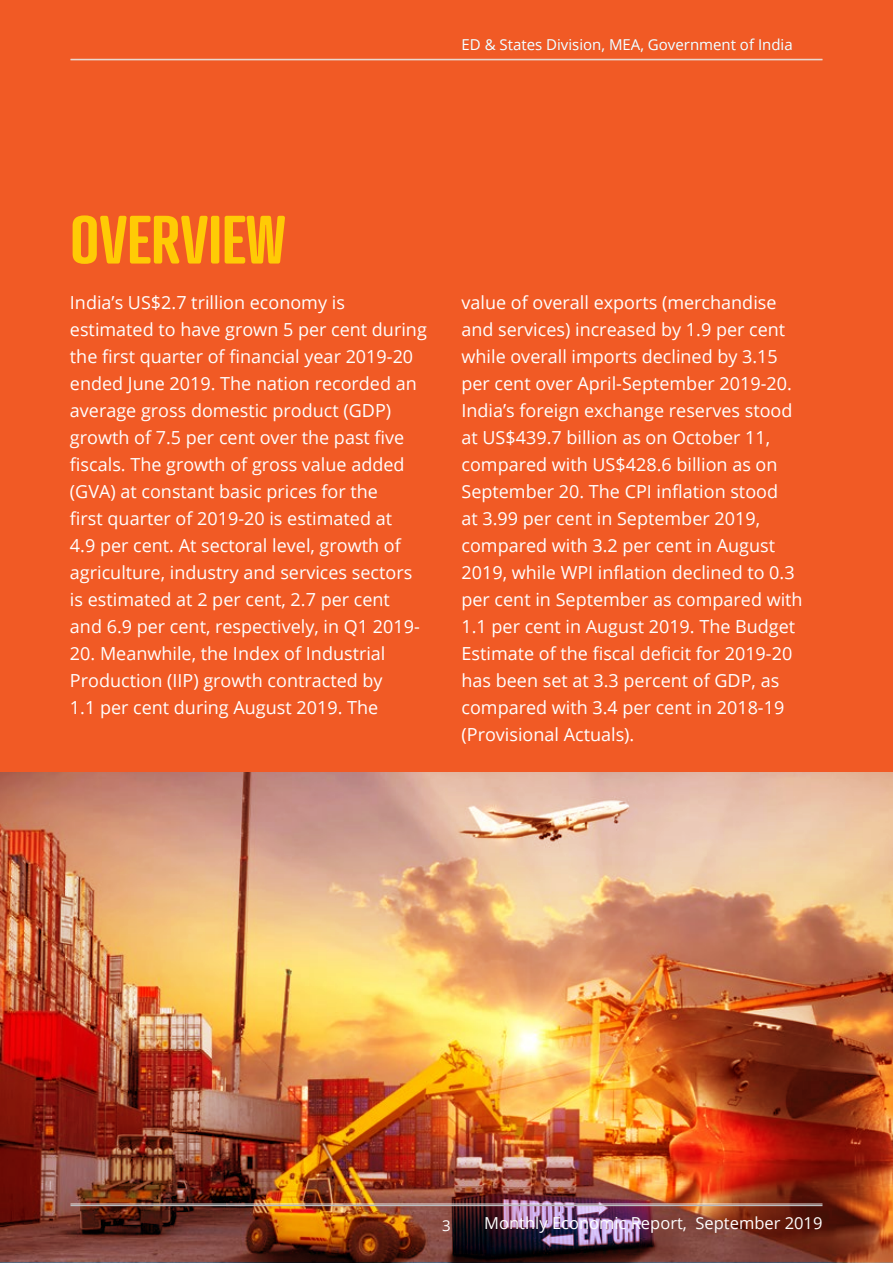
<style>
.page{position:relative;width:893px;height:1263px;background:#fff}
.page>*{position:absolute;margin:0;border:0;box-sizing:border-box;transform-origin:0 0}
.t1{font:600 66px "Atrament";color:#ffcb05}
.t2{font:18px/27px "Open Sans";color:#fff}
.t3{font:16.5px "Open Sans";color:#fff}
.t4{font:15px "Open Sans";color:#fff}
</style>
<div class="page">
<img style="left:0;top:1px;width:893px;height:1261px">
<hr style="left:70px;top:1203px;width:752px;height:2px;background:#fff">
<hr style="left:70px;top:59px;width:752px;height:1px;background:#fff">
<hr style="left:70px;top:1205px;width:752px;height:1px;background:#bcbec0">
<p class="t4" style="left:461px;top:34px;width:333px">ED &amp; States Division, MEA, Government of India</p>
<h1 class="t1" style="left:70px;top:198px;width:217px">OVERVIEW</h1>
<p class="t2" style="left:70px;top:288px;width:358px">India’s US$2.7 trillion economy is estimated to have grown 5 per cent during the first quarter of financial year 2019-20 ended June 2019. The nation recorded an average gross domestic product (GDP) growth of 7.5 per cent over the past five fiscals. The growth of gross value added (GVA) at constant basic prices for the<br>first quarter of 2019-20 is estimated at<br>4.9 per cent. At sectoral level, growth of agriculture, industry and services sectors is estimated at 2 per cent, 2.7 per cent<br>and 6.9 per cent, respectively, in Q1 2019-</p>
<p class="t2" style="left:70px;top:639px;width:317px">20. Meanwhile, the Index of Industrial<br>Production (IIP) growth contracted by<br>1.1 per cent during August 2019. The</p>
<p class="t2" style="left:461px;top:288px;width:343px">value of overall exports (merchandise and services) increased by 1.9 per cent while overall imports declined by 3.15 per cent over April-September 2019-20.<br>India’s foreign exchange reserves stood at US$439.7 billion as on October 11, compared with US$428.6 billion as on September 20. The CPI inflation stood<br>at 3.99 per cent in September 2019, compared with 3.2 per cent in August 2019, while WPI inflation declined to 0.3 per cent in September as compared with 1.1 per cent in August 2019. The Budget Estimate of the fiscal deficit for 2019-20 has been set at 3.3 percent of GDP, as compared with 3.4 per cent in 2018-19 (Provisional Actuals).</p>
<p class="t4" style="left:442px;top:1215px;width:10px">3</p>
<p class="t3" style="left:484px;top:1212px;width:340px">Monthly Economic Report, September 2019</p>
</div>
